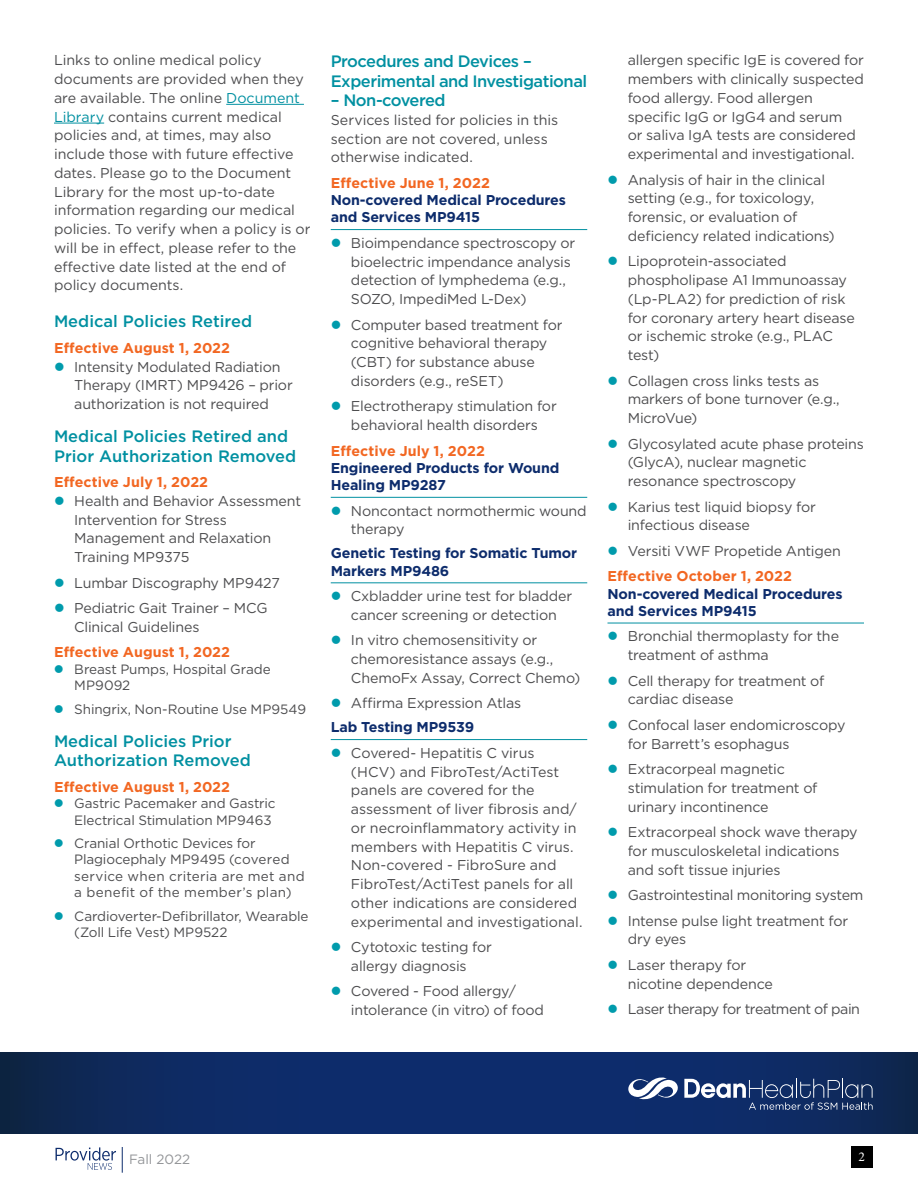
<style>
.page{position:relative;width:918px;height:1188px;background:#fff}
.page>*{position:absolute;margin:0;border:0;box-sizing:border-box;transform-origin:0 0}
.t1{font:500 16.5px/19.5px "Gotham";color:#0090a1}
.t2{font:500 16.5px/19.5px "Gotham";letter-spacing:-.03em;color:#0090a1}
.t3{font:500 16.5px "Gotham";letter-spacing:-.04em;color:#0090a1}
.t4{font:14.25px/18.8px "Gotham";letter-spacing:-.01em;color:#4d4d4f}
.t5{font:700 14.25px/17.2px "Gotham";letter-spacing:-.01em;color:#0d2c6c}
.t6{font:700 14.25px "Gotham";letter-spacing:.005em;color:#f26722}
.t7{font:13.5px/16.5px "Gotham";letter-spacing:-.005em;color:#4d4d4f}
.t8{font:13.5px "Gotham";color:#939598}
.t9{font:13.5px "Minion Pro";color:#fff}
.s1{color:#0090a1}
</style>
<div class="page">
<svg style="left:0;top:1052px;width:918px;height:81px;background:#0d2a63"></svg>
<svg style="left:122px;top:1147px;width:1px;height:26px"></svg>
<svg style="left:56px;top:1147px;width:60px;height:23px"></svg>
<div style="left:851px;top:1147px;width:22px;height:21px;background:#000"></div>
<svg style="left:628px;top:1074px;width:245px;height:36px;background:#3b5381"></svg>
<hr style="left:226px;top:104px;width:78px;height:1px;background:#0090a1">
<hr style="left:54px;top:123px;width:50px;height:1px;background:#0090a1">
<hr style="left:331px;top:229px;width:256px;height:1px;background:#0090a1">
<hr style="left:331px;top:497px;width:256px;height:1px;background:#0090a1">
<hr style="left:331px;top:582px;width:256px;height:1px;background:#0090a1">
<hr style="left:331px;top:739px;width:256px;height:1px;background:#0090a1">
<hr style="left:608px;top:623px;width:256px;height:1px;background:#0090a1">
<p class="t4" style="left:54px;top:51px;width:258px">Links to online medical policy documents are provided when they are available. The online <span class="s1">Document<br>Library</span> contains current medical policies and, at times, may also include those with future effective dates. Please go to the Document<br>Library for the most up-to-date information regarding our medical policies. To verify when a policy is or will be in effect, please refer to the effective date listed at the end of policy documents.</p>
<p class="t1" style="left:54px;top:312px;width:200px">Medical Policies Retired</p>
<p class="t6" style="left:54px;top:338px;width:178px">Effective August 1, 2022</p>
<p class="t4" style="left:74px;top:357px;width:220px">Intensity Modulated Radiation<br>Therapy (IMRT) MP9426 – prior authorization is not required</p>
<p class="t1" style="left:54px;top:426px;width:244px">Medical Policies Retired and<br>Prior Authorization Removed</p>
<p class="t6" style="left:54px;top:473px;width:156px">Effective July 1, 2022</p>
<p class="t4" style="left:74px;top:491px;width:228px">Health and Behavior Assessment<br>Intervention for Stress<br>Management and Relaxation<br>Training MP9375</p>
<p class="t4" style="left:74px;top:570px;width:207px;line-height:25.5px">Lumbar Discography MP9427<br>Pediatric Gait Trainer – MCG</p>
<p class="t4" style="left:74px;top:617px;width:127px">Clinical Guidelines</p>
<p class="t6" style="left:54px;top:643px;width:178px">Effective August 1, 2022</p>
<p class="t7" style="left:74px;top:661px;width:198px">Breast Pumps, Hospital Grade<br>MP9092</p>
<p class="t7" style="left:74px;top:700px;width:234px">Shingrix, Non-Routine Use MP9549</p>
<p class="t1" style="left:54px;top:731px;width:198px">Medical Policies Prior<br>Authorization Removed</p>
<p class="t6" style="left:54px;top:777px;width:178px">Effective August 1, 2022</p>
<p class="t7" style="left:74px;top:795px;width:203px">Gastric Pacemaker and Gastric<br>Electrical Stimulation MP9463</p>
<p class="t7" style="left:74px;top:835px;width:232px">Cranial Orthotic Devices for<br>Plagiocephaly MP9495 (covered service when criteria are met and a benefit of the member’s plan)</p>
<p class="t7" style="left:74px;top:907px;width:236px">Cardioverter-Defibrillator, Wearable (Zoll Life Vest) MP9522</p>
<p class="t2" style="left:331px;top:51px;width:258px">Procedures and Devices –<br>Experimental and Investigational</p>
<p class="t3" style="left:331px;top:90px;width:116px">– Non-covered</p>
<p class="t4" style="left:331px;top:110px;width:229px">Services listed for policies in this section are not covered, unless otherwise indicated.</p>
<p class="t6" style="left:331px;top:173px;width:161px">Effective June 1, 2022</p>
<p class="t5" style="left:331px;top:191px;width:237px">Non-covered Medical Procedures and Services MP9415</p>
<p class="t4" style="left:351px;top:233px;width:226px">Bioimpendance spectroscopy or bioelectric impendance analysis detection of lymphedema (e.g.,<br>SOZO, ImpediMed L-Dex)</p>
<p class="t4" style="left:351px;top:315px;width:213px">Computer based treatment for cognitive behavioral therapy (CBT) for substance abuse disorders (e.g., reSET)</p>
<p class="t4" style="left:351px;top:397px;width:207px">Electrotherapy stimulation for behavioral health disorders</p>
<p class="t6" style="left:331px;top:441px;width:156px">Effective July 1, 2022</p>
<p class="t5" style="left:331px;top:459px;width:230px">Engineered Products for Wound<br>Healing MP9287</p>
<p class="t4" style="left:351px;top:501px;width:237px">Noncontact normothermic wound therapy</p>
<p class="t5" style="left:331px;top:545px;width:248px">Genetic Testing for Somatic Tumor<br>Markers MP9486</p>
<p class="t4" style="left:351px;top:586px;width:223px">Cxbladder urine test for bladder cancer screening or detection</p>
<p class="t4" style="left:351px;top:631px;width:231px">In vitro chemosensitivity or chemoresistance assays (e.g.,<br>ChemoFx Assay, Correct Chemo)</p>
<p class="t4" style="left:351px;top:694px;width:172px">Affirma Expression Atlas</p>
<p class="t5" style="left:331px;top:719px;width:145px">Lab Testing MP9539</p>
<p class="t4" style="left:351px;top:743px;width:233px">Covered- Hepatitis C virus (HCV) and FibroTest/ActiTest panels are covered for the assessment of liver fibrosis and/ or necroinflammatory activity in members with Hepatitis C virus.<br>Non-covered - FibroSure and<br>FibroTest/ActiTest panels for all other indications are considered experimental and investigational.</p>
<p class="t4" style="left:351px;top:938px;width:142px">Cytotoxic testing for allergy diagnosis</p>
<p class="t4" style="left:351px;top:982px;width:195px">Covered - Food allergy/ intolerance (in vitro) of food</p>
<p class="t4" style="left:628px;top:51px;width:238px">allergen specific IgE is covered for members with clinically suspected food allergy. Food allergen specific IgG or IgG4 and serum<br>or saliva IgA tests are considered experimental and investigational.</p>
<p class="t4" style="left:628px;top:170px;width:208px">Analysis of hair in the clinical setting (e.g., for toxicology, forensic, or evaluation of deficiency related indications)</p>
<p class="t4" style="left:628px;top:252px;width:229px">Lipoprotein-associated phospholipase A1 Immunoassay (Lp-PLA2) for prediction of risk for coronary artery heart disease or ischemic stroke (e.g., PLAC test)</p>
<p class="t4" style="left:628px;top:371px;width:214px">Collagen cross links tests as markers of bone turnover (e.g.,<br>MicroVue)</p>
<p class="t4" style="left:628px;top:434px;width:238px">Glycosylated acute phase proteins (GlycA), nuclear magnetic resonance spectroscopy</p>
<p class="t4" style="left:628px;top:497px;width:190px">Karius test liquid biopsy for infectious disease</p>
<p class="t4" style="left:628px;top:541px;width:215px">Versiti VWF Propetide Antigen</p>
<p class="t6" style="left:608px;top:567px;width:186px">Effective October 1, 2022</p>
<p class="t5" style="left:608px;top:585px;width:237px">Non-covered Medical Procedures and Services MP9415</p>
<p class="t4" style="left:628px;top:627px;width:213px">Bronchial thermoplasty for the treatment of asthma</p>
<p class="t4" style="left:628px;top:671px;width:198px">Cell therapy for treatment of cardiac disease</p>
<p class="t4" style="left:628px;top:715px;width:219px">Confocal laser endomicroscopy for Barrett’s esophagus</p>
<p class="t4" style="left:628px;top:759px;width:191px">Extracorpeal magnetic stimulation for treatment of urinary incontinence</p>
<p class="t4" style="left:628px;top:822px;width:231px">Extracorpeal shock wave therapy for musculoskeletal indications and soft tissue injuries</p>
<p class="t4" style="left:628px;top:882px;width:237px;line-height:25.5px">Gastrointestinal monitoring system<br>Intense pulse light treatment for</p>
<p class="t4" style="left:628px;top:926px;width:120px;line-height:25.5px">dry eyes<br>Laser therapy for</p>
<p class="t4" style="left:628px;top:971px;width:234px;line-height:25.5px">nicotine dependence<br>Laser therapy for treatment of pain</p>
<p class="t8" style="left:129px;top:1150px;width:63px">Fall 2022</p>
<p class="t9" style="left:859px;top:1148px;width:8px">2</p>
</div>
